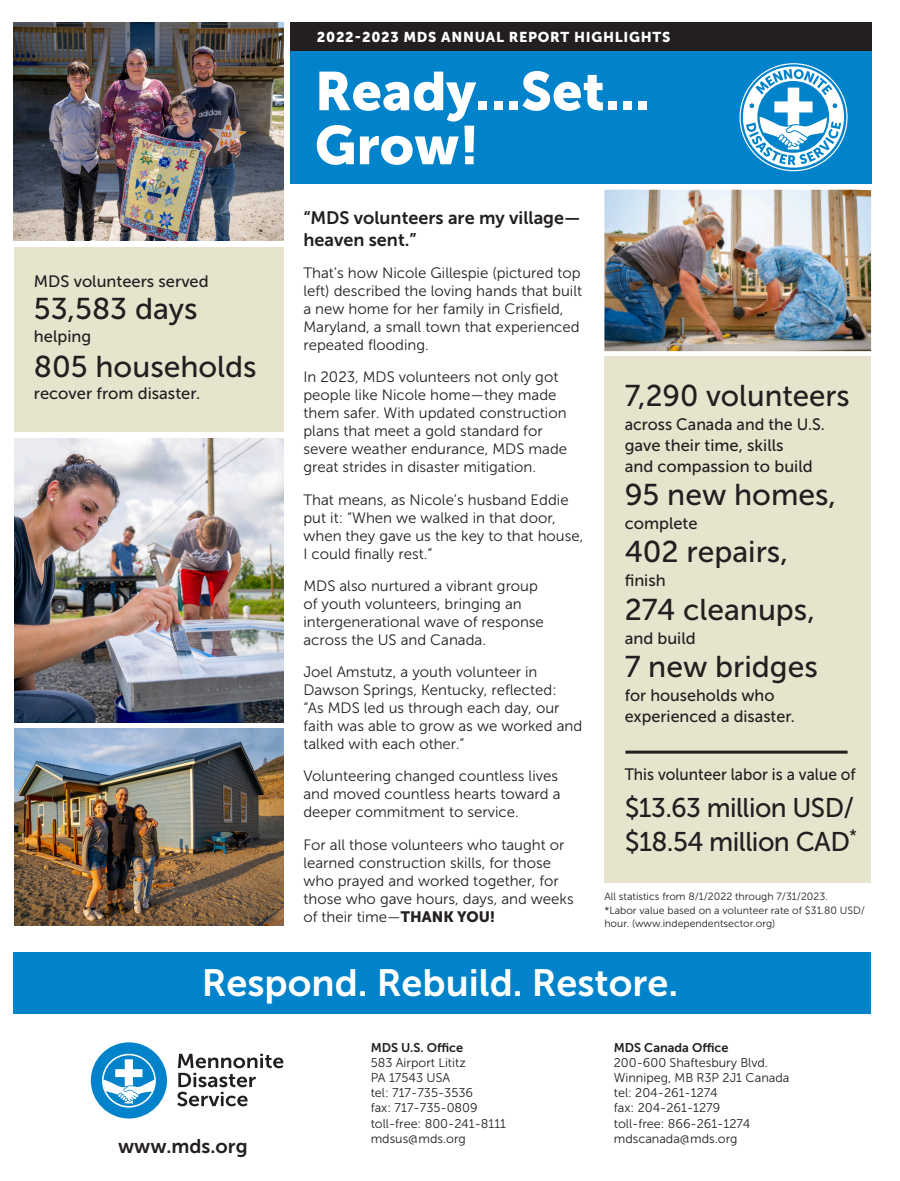
<style>
.page{position:relative;width:900px;height:1181px;background:#fff}
.page>*{position:absolute;margin:0;border:0;box-sizing:border-box;transform-origin:0 0}
.t1{font:54px/54px "Museo Sans 900";color:#fff}
.t2{font:37.8px "Museo Sans 700";color:#fff}
.t3{font:30px "Museo Sans 500";color:#231f20}
.t4{font:27px/33px "Museo Sans 500";letter-spacing:-.02em;color:#231f20}
.t5{font:19.8px "Museo Sans 700";color:#231f20}
.t6{font:18px/21.6px "Museo Sans 700";color:#231f20}
.t7{font:16.5px/21px "Museo Sans 500";color:#231f20}
.t8{font:16.5px "Museo Sans 500";color:#231f20;scale:.94 1}
.t9{font:15px/18px "Museo Sans 300";color:#231f20}
.t10{font:14.25px "Museo Sans 900";letter-spacing:.05em;color:#fff}
.t11{font:12.6px/15.1px "Museo Sans 300";color:#231f20}
.t12{font:12.6px "Museo Sans 700";color:#231f20}
.t13{font:10.5px/13.5px "Museo Sans 300";color:#231f20}
.s1{font-family:"Museo Sans 900"}
</style>
<div class="page">
<img style="left:14px;top:23px;width:269px;height:218px">
<svg style="left:177px;top:1053px;width:106px;height:53px"></svg>
<div style="left:91px;top:1042px;width:76px;height:76px;background:#0083ca;border-radius:50%"></div>
<svg style="left:102px;top:1053px;width:54px;height:54px"></svg>
<div style="left:14px;top:951px;width:856px;height:62px;background:#0083ca"></div>
<div style="left:290px;top:51px;width:580px;height:133px;background:#0083ca"></div>
<div style="left:290px;top:23px;width:580px;height:28px;background:#231f20"></div>
<svg style="left:742px;top:66px;width:101px;height:101px"></svg>
<div style="left:14px;top:247px;width:269px;height:185px;background:#e7e4ce"></div>
<div style="left:604px;top:357px;width:266px;height:525px;background:#e7e4ce"></div>
<hr style="left:625px;top:750px;width:222px;height:3px;background:#231f20">
<img style="left:604px;top:190px;width:266px;height:161px">
<img style="left:14px;top:438px;width:269px;height:284px">
<img style="left:14px;top:728px;width:269px;height:197px">
<p class="t10" style="left:317px;top:29px;width:355px">2022-2023 MDS ANNUAL REPORT HIGHLIGHTS</p>
<h1 class="t1" style="left:315px;top:64px;width:337px">Ready...Set...<br>Grow!</h1>
<p class="t6" style="left:303px;top:207px;width:278px">“MDS volunteers are my village— heaven sent.”</p>
<p class="t9" style="left:303px;top:264px;width:280px">That’s how Nicole Gillespie (pictured top left) described the loving hands that built a new home for her family in Crisfield, Maryland, a small town that experienced repeated flooding.</p>
<p class="t9" style="left:303px;top:368px;width:265px">In 2023, MDS volunteers not only got people like Nicole home—they made them safer. With updated construction plans that meet a gold standard for severe weather endurance, MDS made great strides in disaster mitigation.</p>
<p class="t9" style="left:303px;top:490px;width:281px">That means, as Nicole’s husband Eddie put it: “When we walked in that door, when they gave us the key to that house, I could finally rest.”</p>
<p class="t9" style="left:303px;top:576px;width:242px">MDS also nurtured a vibrant group of youth volunteers, bringing an intergenerational wave of response across the US and Canada.</p>
<p class="t9" style="left:303px;top:663px;width:280px">Joel Amstutz, a youth volunteer in Dawson Springs, Kentucky, reflected:<br>“As MDS led us through each day, our faith was able to grow as we worked and talked with each other.”</p>
<p class="t9" style="left:303px;top:767px;width:258px">Volunteering changed countless lives and moved countless hearts toward a deeper commitment to service.</p>
<p class="t9" style="left:303px;top:835px;width:272px">For all those volunteers who taught or learned construction skills, for those who prayed and worked together, for those who gave hours, days, and weeks of their time—<span class="s1">THANK YOU!</span></p>
<p class="t7" style="left:34px;top:270px;width:176px">MDS volunteers served</p>
<h3 class="t3" style="left:34px;top:293px;width:165px">53,583 days</h3>
<p class="t7" style="left:34px;top:326px;width:59px">helping</p>
<h3 class="t3" style="left:34px;top:350px;width:224px">805 households</h3>
<p class="t7" style="left:34px;top:383px;width:168px">recover from disaster.</p>
<h3 class="t3" style="left:624px;top:379px;width:226px">7,290 volunteers</h3>
<p class="t7" style="left:624px;top:414px;width:202px">across Canada and the U.S. gave their time, skills<br>and compassion to build</p>
<h3 class="t3" style="left:624px;top:478px;width:213px">95 new homes,</h3>
<p class="t7" style="left:624px;top:513px;width:74px">complete</p>
<h3 class="t3" style="left:624px;top:535px;width:165px">402 repairs,</h3>
<p class="t7" style="left:624px;top:570px;width:43px">finish</p>
<h3 class="t3" style="left:624px;top:592px;width:192px">274 cleanups,</h3>
<p class="t7" style="left:624px;top:627px;width:72px">and build</p>
<h3 class="t3" style="left:624px;top:649px;width:195px">7 new bridges</h3>
<p class="t7" style="left:624px;top:684px;width:172px">for households who experienced a disaster.</p>
<p class="t8" style="left:624px;top:765px;width:247px">This volunteer labor is a value of</p>
<h3 class="t4" style="left:624px;top:791px;width:234px">$13.63 million USD/ $18.54 million CAD<sup>*</sup></h3>
<p class="t13" style="left:604px;top:889px;width:262px">All statistics from 8/1/2022 through 7/31/2023.<br>*Labor value based on a volunteer rate of $31.80 USD/ hour. (www.independentsector.org)</p>
<h2 class="t2" style="left:202px;top:961px;width:478px">Respond. Rebuild. Restore.</h2>
<h3 class="t5" style="left:118px;top:1135px;width:131px">www.mds.org</h3>
<p class="t12" style="left:370px;top:1040px;width:94px">MDS U.S. Office</p>
<p class="t11" style="left:370px;top:1054px;width:137px">583 Airport Lititz<br>PA 17543 USA<br>tel: 717-735-3536<br>fax: 717-735-0809 toll-free: 800-241-8111 mdsus@mds.org</p>
<p class="t12" style="left:613px;top:1040px;width:116px">MDS Canada Office</p>
<p class="t11" style="left:613px;top:1054px;width:177px">200-600 Shaftesbury Blvd.<br>Winnipeg, MB R3P 2J1 Canada tel: 204-261-1274<br>fax: 204-261-1279<br>toll-free: 866-261-1274 mdscanada@mds.org</p>
</div>
